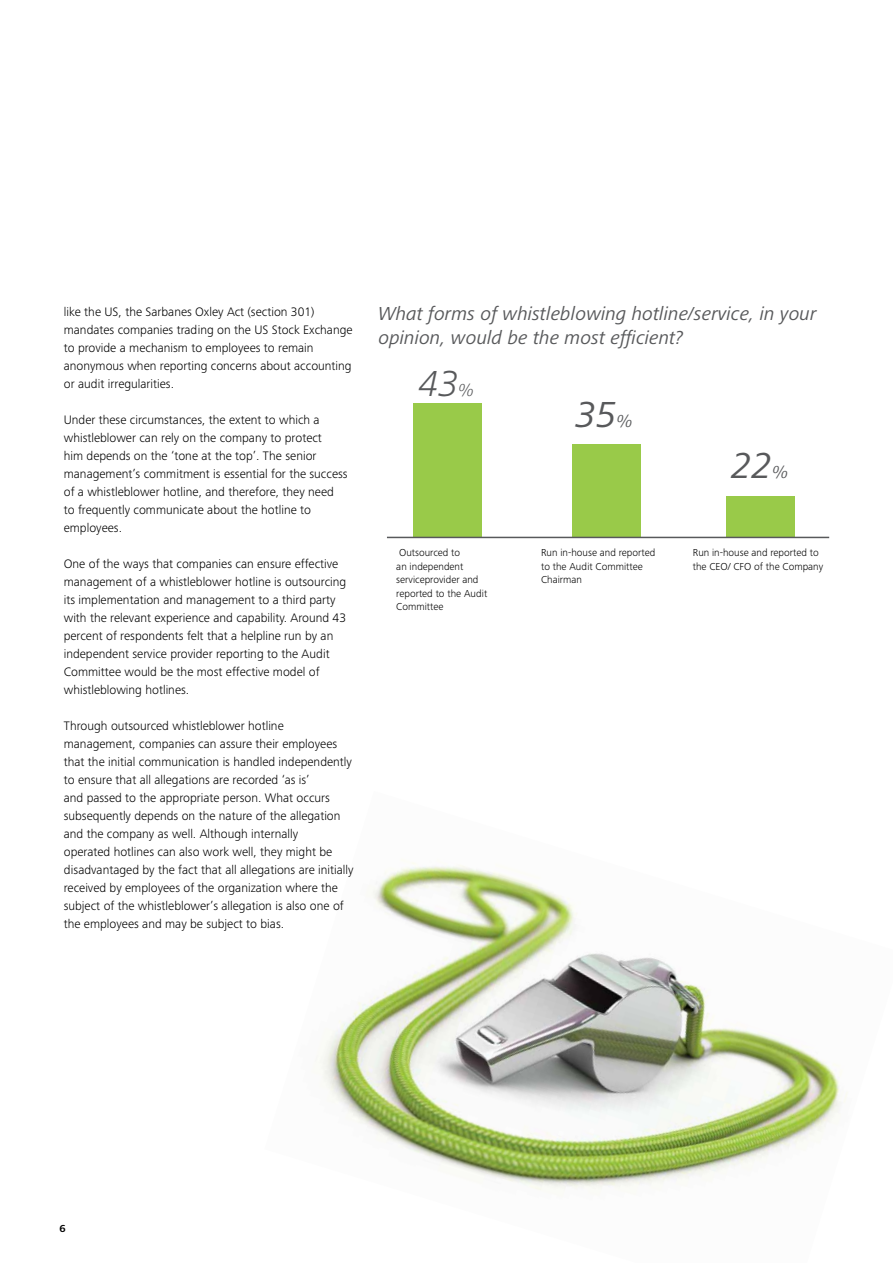
<style>
.page{position:relative;width:893px;height:1263px;background:#fff}
.page>*{position:absolute;margin:0;border:0;box-sizing:border-box;transform-origin:0 0}
.t1{font:italic 37.5px "Frutiger Next Pro";color:#58595b}
.t2{font:italic 300 37.5px "Frutiger Next Pro";color:#58595b}
.t3{font:italic 19.5px/24px "Frutiger Next Pro";color:#58595b}
.t4{font:300 12.75px/18px "Frutiger Next Pro";color:#000}
.t5{font:300 10.5px/13.5px "Frutiger Next Pro";color:#000}
.t6{font:700 10.5px "Frutiger Next Pro";color:#000}
.s1{font-size:18px}
</style>
<div class="page">
<img style="left:319px;top:862px;width:529px;height:328px">
<div style="left:413px;top:403px;width:69px;height:134px;background:#99ca49"></div>
<div style="left:572px;top:444px;width:69px;height:93px;background:#99ca49"></div>
<div style="left:726px;top:496px;width:69px;height:41px;background:#99ca49"></div>
<hr style="left:387px;top:537px;width:442px;height:1px;background:#58595b">
<p class="t4" style="left:64px;top:303px;width:290px">like the US, the Sarbanes Oxley Act (section 301) mandates companies trading on the US Stock Exchange to provide a mechanism to employees to remain anonymous when reporting concerns about accounting or audit irregularities.</p>
<p class="t4" style="left:64px;top:411px;width:285px">Under these circumstances, the extent to which a whistleblower can rely on the company to protect<br>him depends on the ‘tone at the top’. The senior management’s commitment is essential for the success of a whistleblower hotline, and therefore, they need to frequently communicate about the hotline to employees.</p>
<p class="t4" style="left:64px;top:555px;width:284px">One of the ways that companies can ensure effective management of a whistleblower hotline is outsourcing its implementation and management to a third party with the relevant experience and capability. Around 43 percent of respondents felt that a helpline run by an independent service provider reporting to the Audit Committee would be the most effective model of whistleblowing hotlines.</p>
<p class="t4" style="left:64px;top:717px;width:291px">Through outsourced whistleblower hotline management, companies can assure their employees that the initial communication is handled independently to ensure that all allegations are recorded ‘as is’<br>and passed to the appropriate person. What occurs subsequently depends on the nature of the allegation and the company as well. Although internally<br>operated hotlines can also work well, they might be disadvantaged by the fact that all allegations are initially received by employees of the organization where the subject of the whistleblower’s allegation is also one of the employees and may be subject to bias.</p>
<h2 class="t3" style="left:378px;top:302px;width:440px">What forms of whistleblowing hotline/service, in your opinion, would be the most efficient?</h2>
<h1 class="t2" style="left:419px;top:362px;width:57px">43<span class="s1">%</span></h1>
<p class="t5" style="left:396px;top:546px;width:93px">Outsourced to<br>an independent serviceprovider and reported to the Audit<br>Committee</p>
<h1 class="t1" style="left:576px;top:393px;width:58px">35<span class="s1">%</span></h1>
<h1 class="t1" style="left:731px;top:444px;width:58px">22<span class="s1">%</span></h1>
<p class="t5" style="left:541px;top:546px;width:116px">Run in-house and reported to the Audit Committee<br>Chairman</p>
<p class="t5" style="left:693px;top:546px;width:132px">Run in-house and reported to the CEO/ CFO of the Company</p>
<p class="t6" style="left:60px;top:1222px;width:8px">6</p>
</div>
